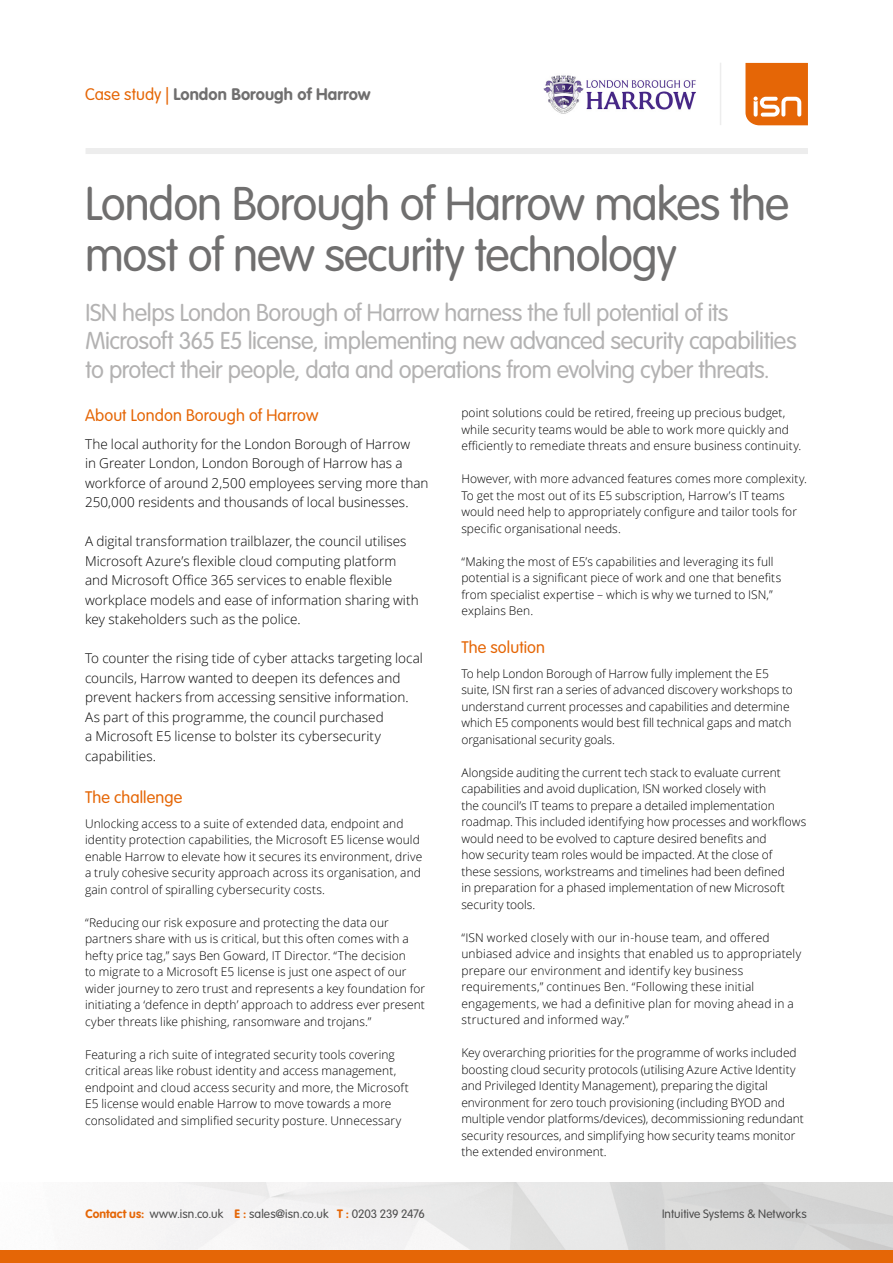
<style>
.page{position:relative;width:893px;height:1263px;background:#fff}
.page>*{position:absolute;margin:0;border:0;box-sizing:border-box;transform-origin:0 0}
.t1{font:300 46.5px/51px "VAG Rounded Std";letter-spacing:-.025em;color:#706f6f}
.t2{font:300 24px/28.5px "VAG Rounded Std";letter-spacing:-.02em;color:#b3b2b2}
.t3{font:300 16.5px "VAG Rounded Std";letter-spacing:.005em;color:#e56606}
.t4{font:700 16.5px "VAG Rounded Std";letter-spacing:.005em;color:#706f6f}
.t5{font:300 13.5px/19.5px "Open Sans";color:#000}
.t6{font:300 12px/16.5px "Open Sans";letter-spacing:.005em;color:#000}
.t7{font:300 12px "VAG Rounded Std";letter-spacing:.005em;color:#4d4d4d}
.s1{font-weight:300;color:#e56606}
.s2{font-weight:700;color:#e56606}
</style>
<div class="page">
<div style="left:0;top:1250px;width:893px;height:13px;background:#e56606"></div>
<svg style="left:745px;top:63px;width:63px;height:62px"></svg>
<div style="left:86px;top:148px;width:722px;height:6px;background:#ededed"></div>
<hr style="left:720px;top:63px;width:1px;height:62px;background:#ededed">
<img style="left:543px;top:75px;width:153px;height:39px">
<h3 class="t4" style="left:85px;top:84px;width:287px"><span class="s1">Case study |</span> London Borough of Harrow</h3>
<h1 class="t1" style="left:85px;top:180px;width:706px">London Borough of Harrow makes the most of new security technology</h1>
<h2 class="t2" style="left:86px;top:299px;width:713px">ISN helps London Borough of Harrow harness the full potential of its<br>Microsoft 365 E5 license, implementing new advanced security capabilities to protect their people, data and operations from evolving cyber threats.</h2>
<h3 class="t3" style="left:85px;top:406px;width:235px">About London Borough of Harrow</h3>
<p class="t5" style="left:85px;top:434px;width:345px">The local authority for the London Borough of Harrow<br>in Greater London, London Borough of Harrow has a workforce of around 2,500 employees serving more than 250,000 residents and thousands of local businesses.</p>
<p class="t5" style="left:85px;top:531px;width:335px">A digital transformation trailblazer, the council utilises Microsoft Azure’s flexible cloud computing platform and Microsoft Office 365 services to enable flexible workplace models and ease of information sharing with key stakeholders such as the police.</p>
<p class="t5" style="left:85px;top:648px;width:339px">To counter the rising tide of cyber attacks targeting local councils, Harrow wanted to deepen its defences and prevent hackers from accessing sensitive information.<br>As part of this programme, the council purchased<br>a Microsoft E5 license to bolster its cybersecurity capabilities.</p>
<h3 class="t3" style="left:85px;top:788px;width:99px">The challenge</h3>
<p class="t6" style="left:85px;top:815px;width:339px">Unlocking access to a suite of extended data, endpoint and identity protection capabilities, the Microsoft E5 license would enable Harrow to elevate how it secures its environment, drive a truly cohesive security approach across its organisation, and gain control of spiralling cybersecurity costs.</p>
<p class="t6" style="left:85px;top:914px;width:342px">“Reducing our risk exposure and protecting the data our partners share with us is critical, but this often comes with a hefty price tag,” says Ben Goward, IT Director. “The decision<br>to migrate to a Microsoft E5 license is just one aspect of our wider journey to zero trust and represents a key foundation for initiating a ‘defence in depth’ approach to address ever present cyber threats like phishing, ransomware and trojans.”</p>
<p class="t6" style="left:85px;top:1046px;width:325px">Featuring a rich suite of integrated security tools covering critical areas like robust identity and access management, endpoint and cloud access security and more, the Microsoft E5 license would enable Harrow to move towards a more consolidated and simplified security posture. Unnecessary</p>
<p class="t7" style="left:86px;top:1207px;width:341px"><span class="s2">Contact us:</span> www.isn.co.uk <span class="s2">E :</span> sales@isn.co.uk <span class="s2">T :</span> 0203 239 2476</p>
<p class="t6" style="left:461px;top:404px;width:341px">point solutions could be retired, freeing up precious budget, while security teams would be able to work more quickly and efficiently to remediate threats and ensure business continuity.</p>
<p class="t6" style="left:461px;top:470px;width:347px">However, with more advanced features comes more complexity.<br>To get the most out of its E5 subscription, Harrow’s IT teams would need help to appropriately configure and tailor tools for specific organisational needs.</p>
<p class="t6" style="left:461px;top:553px;width:321px">“Making the most of E5’s capabilities and leveraging its full potential is a significant piece of work and one that benefits from specialist expertise – which is why we turned to ISN,” explains Ben.</p>
<h3 class="t3" style="left:461px;top:638px;width:85px">The solution</h3>
<p class="t6" style="left:461px;top:665px;width:333px">To help London Borough of Harrow fully implement the E5 suite, ISN first ran a series of advanced discovery workshops to understand current processes and capabilities and determine which E5 components would best fill technical gaps and match organisational security goals.</p>
<p class="t6" style="left:461px;top:764px;width:346px">Alongside auditing the current tech stack to evaluate current capabilities and avoid duplication, ISN worked closely with<br>the council’s IT teams to prepare a detailed implementation roadmap. This included identifying how processes and workflows would need to be evolved to capture desired benefits and<br>how security team roles would be impacted. At the close of<br>these sessions, workstreams and timelines had been defined<br>in preparation for a phased implementation of new Microsoft security tools.</p>
<p class="t6" style="left:461px;top:929px;width:341px">“ISN worked closely with our in-house team, and offered unbiased advice and insights that enabled us to appropriately prepare our environment and identify key business requirements,” continues Ben. “Following these initial engagements, we had a definitive plan for moving ahead in a structured and informed way.”</p>
<p class="t6" style="left:461px;top:1044px;width:344px">Key overarching priorities for the programme of works included boosting cloud security protocols (utilising Azure Active Identity and Privileged Identity Management), preparing the digital environment for zero touch provisioning (including BYOD and multiple vendor platforms/devices), decommissioning redundant security resources, and simplifying how security teams monitor the extended environment.</p>
<p class="t7" style="left:662px;top:1207px;width:146px">Intuitive Systems &amp; Networks</p>
</div>
